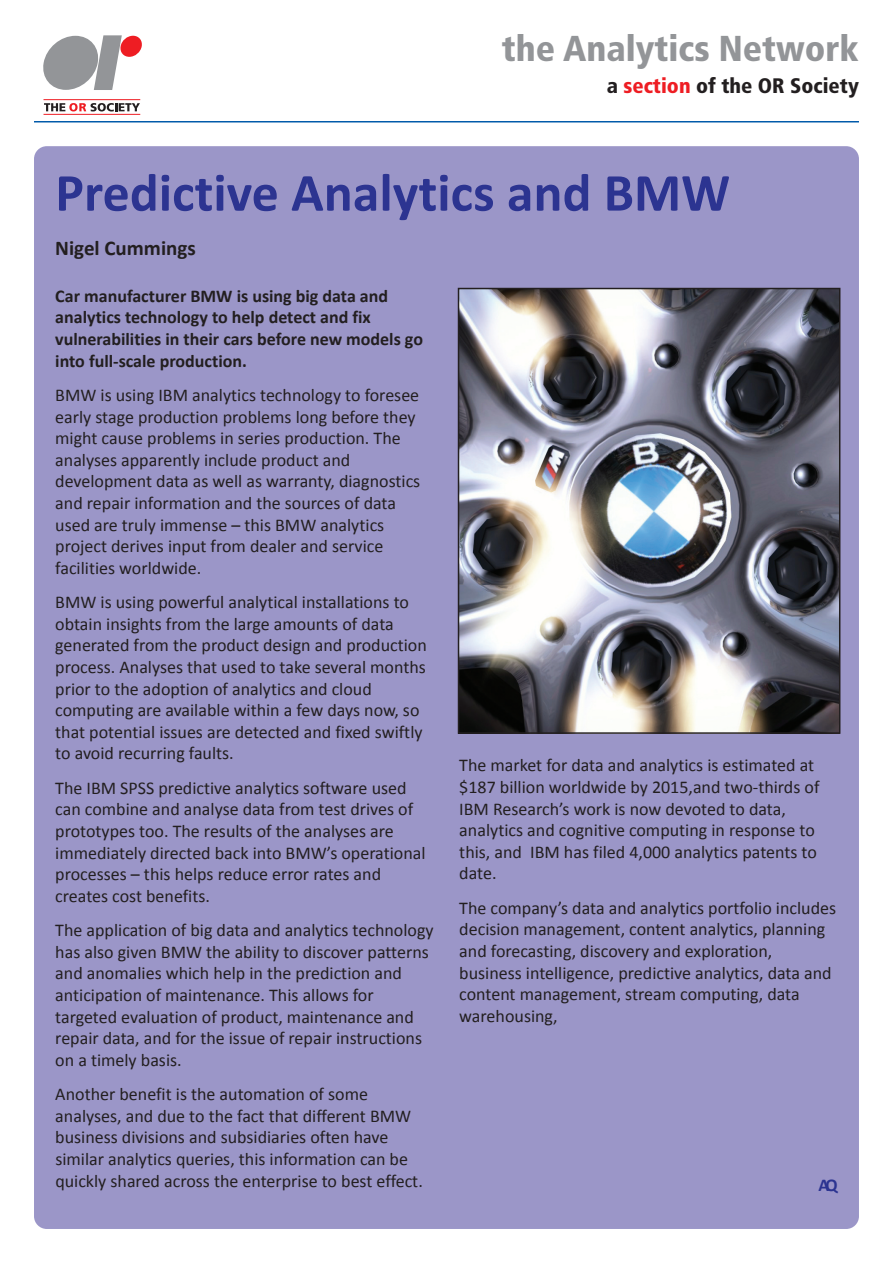
<style>
.page{position:relative;width:893px;height:1263px;background:#fff}
.page>*{position:absolute;margin:0;border:0;box-sizing:border-box;transform-origin:0 0}
.t1{font:700 54px "Calibri";color:#2c3491}
.t2{font:900 condensed 36px "Frutiger";color:#939598}
.t3{font:900 condensed 21px "Frutiger";color:#231f20}
.t4{font:700 21px "Calibri";color:#231f20}
.t5{font:18px/21.6px "Calibri";color:#231f20}
.t6{font:700 18px/21.6px "Calibri";color:#231f20}
.t7{font:700 18px "Calibri";color:#2c3491}
.s1{color:#ee1d23}
</style>
<div class="page">
<svg style="left:43px;top:35px;width:99px;height:55px"></svg>
<hr style="left:44px;top:99px;width:96px;height:1px;background:#ee1d23">
<hr style="left:44px;top:114px;width:96px;height:1px;background:#ee1d23">
<svg style="left:44px;top:103px;width:96px;height:8px"></svg>
<hr style="left:34px;top:121px;width:825px;height:1px;background:#015aaa">
<div style="left:34px;top:146px;width:825px;height:1083px;background:#9b96c8;border-radius:13px"></div>
<img style="left:461px;top:291px;width:376px;height:440px">
<div style="left:458px;top:288px;width:382px;height:446px;border:2px solid #231f20"></div>
<h2 class="t2" style="left:502px;top:34px;width:359px">the Analytics Network</h2>
<p class="t3" style="left:607px;top:77px;width:254px">a <span class="s1">section</span> of the OR Society</p>
<h1 class="t1" style="left:55px;top:159px;width:676px">Predictive Analytics and BMW</h1>
<p class="t4" style="left:55px;top:235px;width:142px">Nigel Cummings</p>
<p class="t6" style="left:55px;top:285px;width:369px">Car manufacturer BMW is using big data and analytics technology to help detect and fix vulnerabilities in their cars before new models go into full-scale production.</p>
<p class="t5" style="left:55px;top:384px;width:367px">BMW is using IBM analytics technology to foresee early stage production problems long before they might cause problems in series production. The analyses apparently include product and development data as well as warranty, diagnostics and repair information and the sources of data used are truly immense – this BMW analytics project derives input from dealer and service facilities worldwide.</p>
<p class="t5" style="left:55px;top:591px;width:373px">BMW is using powerful analytical installations to obtain insights from the large amounts of data generated from the product design and production process. Analyses that used to take several months prior to the adoption of analytics and cloud computing are available within a few days now, so that potential issues are detected and fixed swiftly to avoid recurring faults.</p>
<p class="t5" style="left:55px;top:777px;width:372px">The IBM SPSS predictive analytics software used can combine and analyse data from test drives of prototypes too. The results of the analyses are immediately directed back into BMW’s operational processes – this helps reduce error rates and creates cost benefits.</p>
<p class="t5" style="left:55px;top:919px;width:380px">The application of big data and analytics technology has also given BMW the ability to discover patterns and anomalies which help in the prediction and anticipation of maintenance. This allows for targeted evaluation of product, maintenance and repair data, and for the issue of repair instructions on a timely basis.</p>
<p class="t5" style="left:55px;top:1083px;width:369px">Another benefit is the automation of some analyses, and due to the fact that different BMW business divisions and subsidiaries often have similar analytics queries, this information can be quickly shared across the enterprise to best effect.</p>
<p class="t5" style="left:459px;top:754px;width:362px">The market for data and analytics is estimated at $187 billion worldwide by 2015,and two-thirds of IBM Research’s work is now devoted to data, analytics and cognitive computing in response to this, and IBM has filed 4,000 analytics patents to date.</p>
<p class="t5" style="left:459px;top:897px;width:378px">The company’s data and analytics portfolio includes decision management, content analytics, planning and forecasting, discovery and exploration, business intelligence, predictive analytics, data and content management, stream computing, data warehousing,</p>
<p class="t7" style="left:818px;top:1173px;width:21px">AQ</p>
</div>
